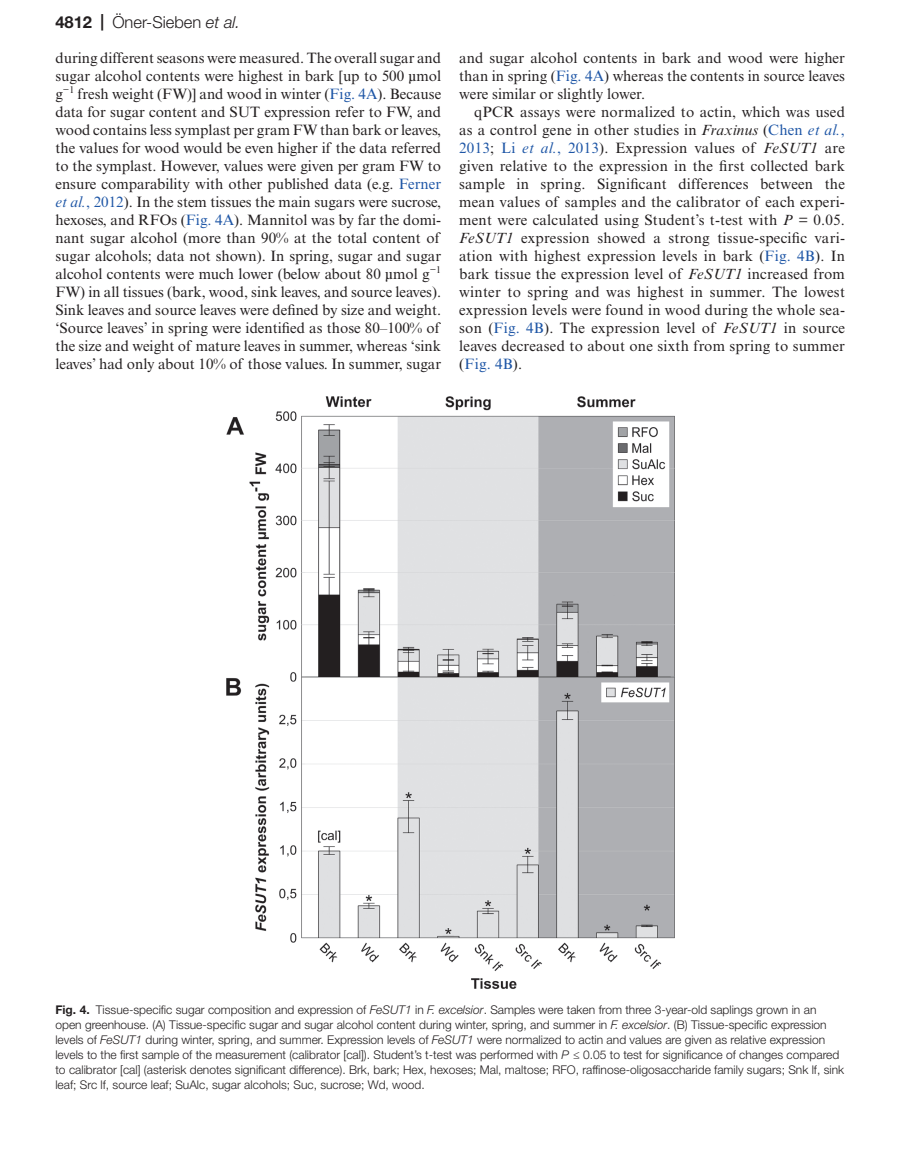
<style>
.page{position:relative;width:897px;height:1165px;background:#fff}
.page>*{position:absolute;margin:0;border:0;box-sizing:border-box;transform-origin:0 0}
.t1{font:300 16.5px "Helvetica Neue LT Std";color:#231f20}
.t2{font:15px/18px "Times New Roman MT Std";color:#231f20;text-align:justify}
.t3{font:300 12px/15px "Helvetica Neue LT Std";color:#231f20}
.s1{font-weight:700}
.s2{font-style:italic}
.s3{font-family:"Gandhari Unicode"}
.s4{color:#1e56a6}
.s5{font-style:italic;color:#1e56a6}
</style>
<div class="page">
<img style="left:226px;top:396px;width:449px;height:593px">
<p class="t1" style="left:55px;top:12px;width:186px"><span class="s1">4812 |</span> Öner-Sieben <span class="s2">et al.</span></p>
<p class="t2" style="left:55px;top:49px;width:387px">during different seasons were measured. The overall sugar and sugar alcohol contents were highest in bark [up to 500 <span class="s3">µ</span>mol g<sup>−1</sup> fresh weight (FW)] and wood in winter (<span class="s4">Fig. 4A</span>). Because data for sugar content and SUT expression refer to FW, and wood contains less symplast per gram FW than bark or leaves, the values for wood would be even higher if the data referred to the symplast. However, values were given per gram FW to ensure comparability with other published data (e.g. <span class="s4">Ferner </span><span class="s5">et al.</span><span class="s4">, 2012</span>). In the stem tissues the main sugars were sucrose, hexoses, and RFOs (<span class="s4">Fig. 4A</span>). Mannitol was by far the domi&shy;nant sugar alcohol (more than 90% at the total content of sugar alcohols; data not shown). In spring, sugar and sugar alcohol contents were much lower (below about 80 <span class="s3">µ</span>mol g<sup>−1<br></sup>FW) in all tissues (bark, wood, sink leaves, and source leaves).<br>Sink leaves and source leaves were defined by size and weight. ‘Source leaves’ in spring were identified as those 80–100% of the size and weight of mature leaves in summer, whereas ‘sink leaves’ had only about 10% of those values. In summer, sugar</p>
<p class="t2" style="left:459px;top:49px;width:387px">and sugar alcohol contents in bark and wood were higher than in spring (<span class="s4">Fig. 4A</span>) whereas the contents in source leaves were similar or slightly lower.</p>
<p class="t2" style="left:459px;top:103px;width:387px;text-indent:15px">qPCR assays were normalized to actin, which was used as a control gene in other studies in <span class="s2">Fraxinus</span> (<span class="s4">Chen</span> <span class="s5">et al.</span><span class="s4">, 2013</span>; <span class="s4">Li</span> <span class="s5">et al.</span><span class="s4">, 2013</span>). Expression values of <span class="s2">FeSUT1</span> are given relative to the expression in the first collected bark sample in spring. Significant differences between the mean values of samples and the calibrator of each experi&shy;ment were calculated using Student’s t-test with <span class="s2">P =</span> 0.05.<br><span class="s2">FeSUT1</span> expression showed a strong tissue-specific vari&shy;ation with highest expression levels in bark (<span class="s4">Fig. 4B</span>). In bark tissue the expression level of <span class="s2">FeSUT1</span> increased from winter to spring and was highest in summer. The lowest expression levels were found in wood during the whole sea&shy;son (<span class="s4">Fig. 4B</span>). The expression level of <span class="s2">FeSUT1</span> in source leaves decreased to about one sixth from spring to summer (<span class="s4">Fig. 4B</span>).</p>
<p class="t3" style="left:55px;top:1001px;width:790px"><span class="s1">Fig. 4.</span> Tissue-specific sugar composition and expression of <span class="s2">FeSUT1</span> in <span class="s2">F. excelsior</span>. Samples were taken from three 3-year-old saplings grown in an open greenhouse. (A) Tissue-specific sugar and sugar alcohol content during winter, spring, and summer in <span class="s2">F. excelsior</span>. (B) Tissue-specific expression levels of <span class="s2">FeSUT1</span> during winter, spring, and summer. Expression levels of <span class="s2">FeSUT1</span> were normalized to actin and values are given as relative expression levels to the first sample of the measurement (calibrator [cal]). Student’s t-test was performed with <span class="s2">P ≤</span> 0.05 to test for significance of changes compared to calibrator [cal] (asterisk denotes significant difference). Brk, bark; Hex, hexoses; Mal, maltose; RFO, raffinose-oligosaccharide family sugars; Snk lf, sink leaf; Src lf, source leaf; SuAlc, sugar alcohols; Suc, sucrose; Wd, wood.</p>
</div>
